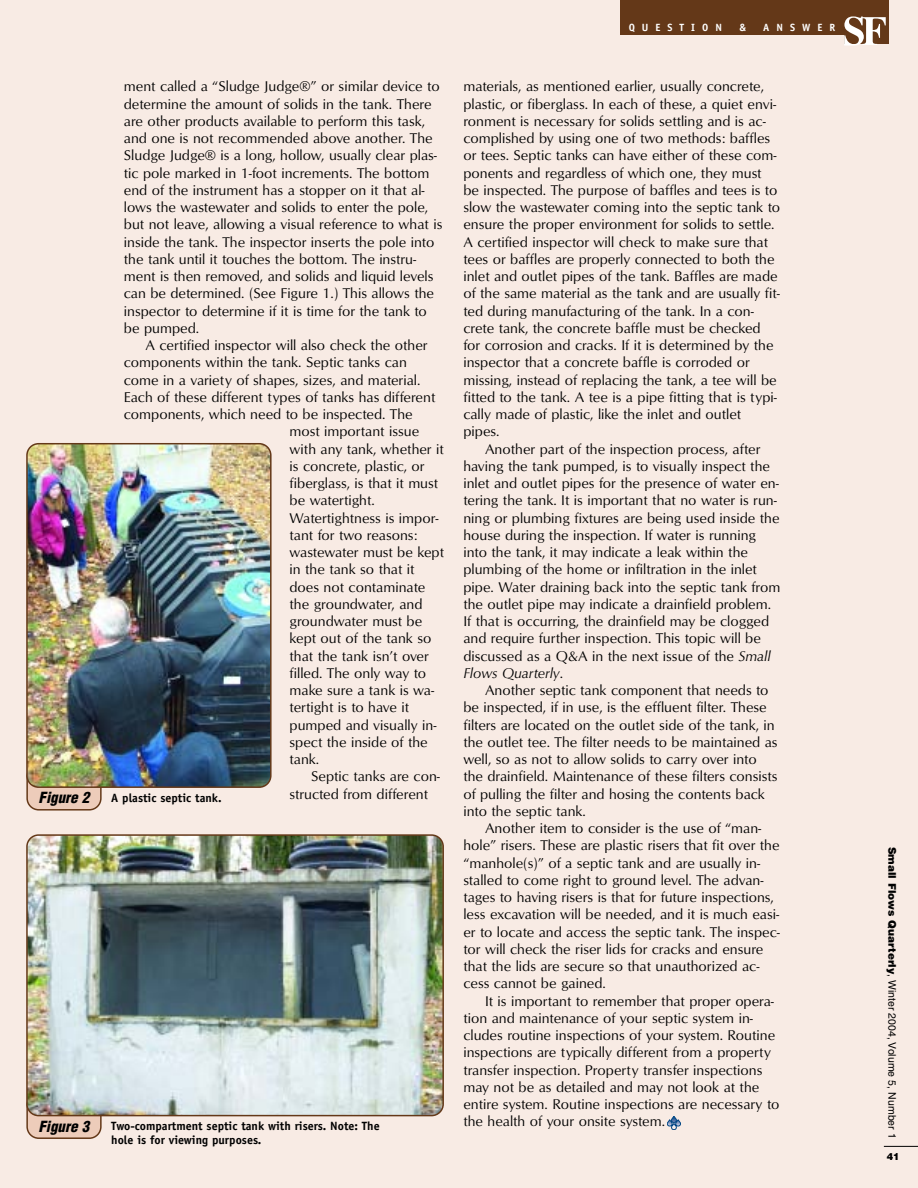
<style>
.page{position:relative;width:918px;height:1188px;background:#f8ebe4}
.page>*{position:absolute;margin:0;border:0;box-sizing:border-box;transform-origin:0 0}
.t1{font:italic 900 condensed 15px "Helvetica";color:#000}
.t2{font:14.55px/17.2px "Optimum Roman DTC";color:#000}
.t3{font:14.55px "Optimum Roman Italic DTC";color:#000}
.t4{font:700 12px/14.2px "Officina Sans";color:#000}
.t5{font:10.5px "Helvetica";color:#000}
.t6{font:700 10.5px "Officina Sans";letter-spacing:.665em;color:#fff}
.t7{font:900 9.75px "Helvetica";color:#000}
.s1{font-family:"Optimum Roman Italic DTC"}
.s2{font-family:"Optimum Roman DTC"}
.s3{font-weight:900}
</style>
<div class="page">
<div style="left:620px;top:0;width:254px;height:35px;background:#643818"></div>
<div style="left:844px;top:0;width:44px;height:44px;background:#643818"></div>
<svg style="left:844px;top:16px;width:42px;height:30px"></svg>
<svg style="left:667px;top:1116px;width:13px;height:13px"></svg>
<svg style="left:26px;top:1116px;width:76px;height:23px;background:#debdaa"></svg>
<img style="left:26px;top:834px;width:418px;height:282px">
<hr style="left:884px;top:1146px;width:34px;height:1px;background:#000">
<svg style="left:26px;top:788px;width:76px;height:23px;background:#e1c0ad"></svg>
<img style="left:26px;top:443px;width:246px;height:345px">
<p class="t6" style="left:629px;top:23px;width:95px">QUESTION</p>
<p class="t6" style="left:739px;top:23px;width:8px">&amp;</p>
<p class="t6" style="left:763px;top:23px;width:74px">ANSWER</p>
<p class="t2" style="left:124px;top:78px;width:320px">ment called a “Sludge Judge®” or similar device to determine the amount of solids in the tank. There are other products available to perform this task, and one is not recommended above another. The Sludge Judge® is a long, hollow, usually clear plas&shy;tic pole marked in 1-foot increments. The bottom end of the instrument has a stopper on it that al&shy;lows the wastewater and solids to enter the pole, but not leave, allowing a visual reference to what is inside the tank. The inspector inserts the pole into the tank until it touches the bottom. The instru&shy;ment is then removed, and solids and liquid levels can be determined. (See Figure 1.) This allows the inspector to determine if it is time for the tank to be pumped.</p>
<p class="t2" style="left:145px;top:337px;width:284px">A certified inspector will also check the other</p>
<p class="t2" style="left:124px;top:354px;width:285px">components within the tank. Septic tanks can</p>
<p class="t2" style="left:124px;top:371px;width:298px">come in a variety of shapes, sizes, and material.</p>
<p class="t2" style="left:124px;top:388px;width:313px">Each of these different types of tanks has different</p>
<p class="t2" style="left:124px;top:406px;width:290px">components, which need to be inspected. The</p>
<p class="t2" style="left:290px;top:423px;width:131px">most important issue</p>
<p class="t2" style="left:290px;top:440px;width:156px">with any tank, whether it</p>
<p class="t2" style="left:290px;top:457px;width:137px">is concrete, plastic, or</p>
<p class="t2" style="left:290px;top:475px;width:150px">fiberglass, is that it must</p>
<p class="t2" style="left:290px;top:492px;width:87px">be watertight.</p>
<p class="t2" style="left:290px;top:509px;width:151px">Watertightness is impor-</p>
<p class="t2" style="left:290px;top:526px;width:129px">tant for two reasons:</p>
<p class="t2" style="left:290px;top:544px;width:156px">wastewater must be kept</p>
<p class="t2" style="left:290px;top:561px;width:126px">in the tank so that it</p>
<p class="t2" style="left:290px;top:578px;width:137px">does not contaminate</p>
<p class="t2" style="left:290px;top:595px;width:135px">the groundwater, and</p>
<p class="t2" style="left:290px;top:613px;width:134px">groundwater must be</p>
<p class="t2" style="left:290px;top:630px;width:143px">kept out of the tank so</p>
<p class="t2" style="left:290px;top:647px;width:141px">that the tank isn’t over</p>
<p class="t2" style="left:290px;top:664px;width:138px">filled. The only way to</p>
<p class="t2" style="left:290px;top:682px;width:146px">make sure a tank is wa-</p>
<p class="t2" style="left:290px;top:699px;width:121px">tertight is to have it</p>
<p class="t2" style="left:290px;top:716px;width:149px">pumped and visually in-</p>
<p class="t2" style="left:290px;top:733px;width:140px">spect the inside of the</p>
<p class="t2" style="left:290px;top:751px;width:31px">tank.</p>
<p class="t2" style="left:311px;top:768px;width:130px">Septic tanks are con-</p>
<p class="t2" style="left:290px;top:785px;width:140px">structed from different</p>
<p class="t1" style="left:39px;top:790px;width:52px">Figure 2</p>
<p class="t4" style="left:111px;top:791px;width:112px">A plastic septic tank.</p>
<p class="t1" style="left:38px;top:1118px;width:52px">Figure 3</p>
<p class="t4" style="left:111px;top:1120px;width:270px">Two-compartment septic tank with risers. Note: The hole is for viewing purposes.</p>
<p class="t2" style="left:463px;top:78px;width:318px">materials, as mentioned earlier, usually concrete, plastic, or fiberglass. In each of these, a quiet envi&shy;ronment is necessary for solids settling and is ac&shy;complished by using one of two methods: baffles or tees. Septic tanks can have either of these com&shy;ponents and regardless of which one, they must be inspected. The purpose of baffles and tees is to slow the wastewater coming into the septic tank to ensure the proper environment for solids to settle.<br>A certified inspector will check to make sure that tees or baffles are properly connected to both the inlet and outlet pipes of the tank. Baffles are made of the same material as the tank and are usually fit&shy;ted during manufacturing of the tank. In a con&shy;crete tank, the concrete baffle must be checked for corrosion and cracks. If it is determined by the inspector that a concrete baffle is corroded or missing, instead of replacing the tank, a tee will be fitted to the tank. A tee is a pipe fitting that is typi&shy;cally made of plastic, like the inlet and outlet pipes.</p>
<p class="t2" style="left:463px;top:440px;width:319px;text-indent:22px">Another part of the inspection process, after having the tank pumped, is to visually inspect the inlet and outlet pipes for the presence of water en&shy;tering the tank. It is important that no water is run&shy;ning or plumbing fixtures are being used inside the house during the inspection. If water is running into the tank, it may indicate a leak within the plumbing of the home or infiltration in the inlet pipe. Water draining back into the septic tank from the outlet pipe may indicate a drainfield problem.<br>If that is occurring, the drainfield may be clogged and require further inspection. This topic will be discussed as a Q&amp;A in the next issue of the <span class="s1">Small</span></p>
<p class="t3" style="left:463px;top:664px;width:101px">Flows Quarterly<span class="s2">.</span></p>
<p class="t2" style="left:463px;top:682px;width:316px;text-indent:22px">Another septic tank component that needs to be inspected, if in use, is the effluent filter. These filters are located on the outlet side of the tank, in the outlet tee. The filter needs to be maintained as well, so as not to allow solids to carry over into the drainfield. Maintenance of these filters consists of pulling the filter and hosing the contents back into the septic tank.</p>
<p class="t2" style="left:463px;top:820px;width:318px;text-indent:22px">Another item to consider is the use of “man&shy;hole” risers. These are plastic risers that fit over the “manhole(s)” of a septic tank and are usually in&shy;stalled to come right to ground level. The advan&shy;tages to having risers is that for future inspections, less excavation will be needed, and it is much easi&shy;er to locate and access the septic tank. The inspec&shy;tor will check the riser lids for cracks and ensure that the lids are secure so that unauthorized ac&shy;cess cannot be gained.</p>
<p class="t2" style="left:463px;top:992px;width:318px;text-indent:22px">It is important to remember that proper opera&shy;tion and maintenance of your septic system in&shy;cludes routine inspections of your system. Routine inspections are typically different from a property transfer inspection. Property transfer inspections may not be as detailed and may not look at the entire system. Routine inspections are necessary to the health of your onsite system.</p>
<p class="t5" style="left:896px;top:847px;width:293px;rotate:90deg"><span class="s3">Small Flows Quarterly</span>, Winter 2004, Volume 5, Number 1</p>
<p class="t7" style="left:887px;top:1151px;width:15px">41</p>
</div>
